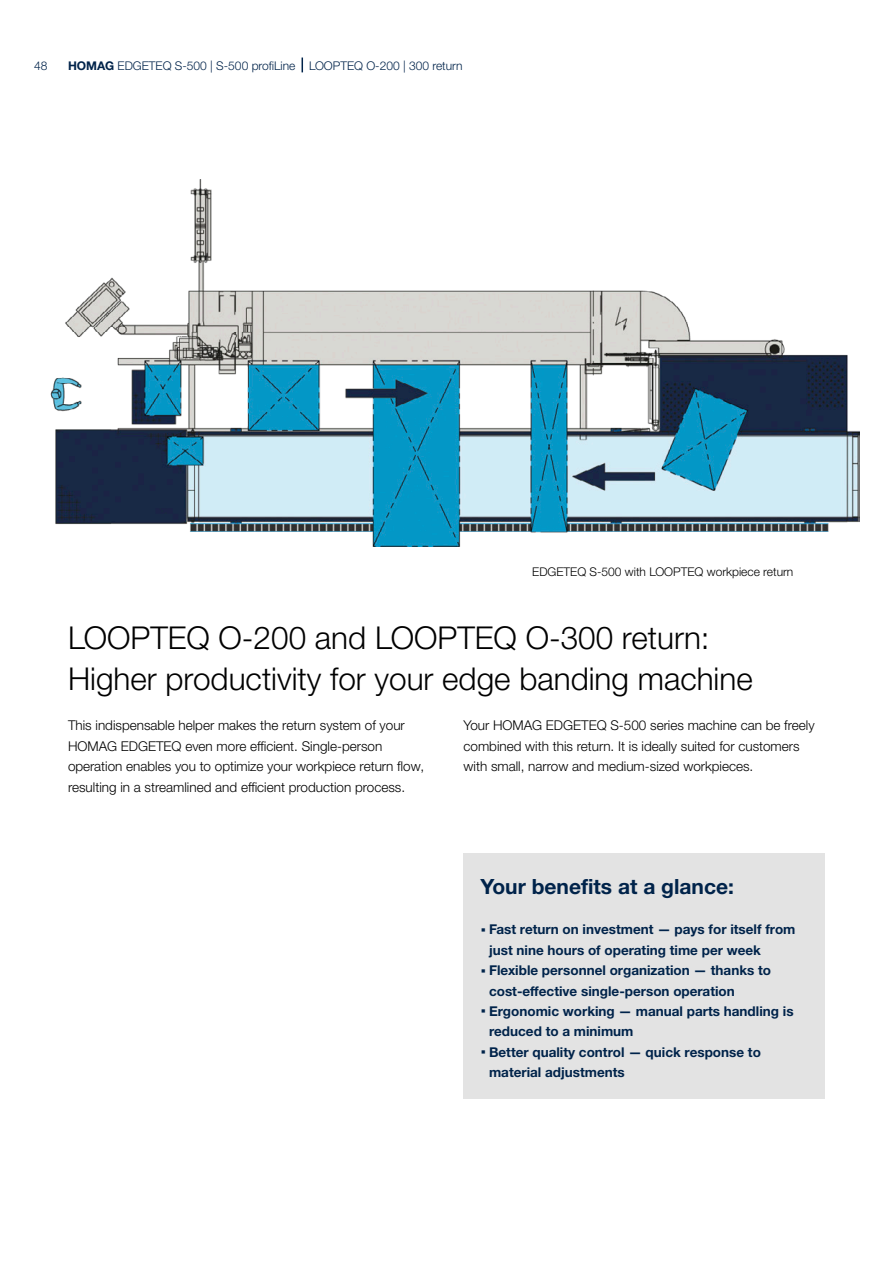
<style>
.page{position:relative;width:893px;height:1263px;background:#fff}
.page>*{position:absolute;margin:0;border:0;box-sizing:border-box;transform-origin:0 0}
.Headline_21pt_25_2_black{font:300 31.5px/40.8px "Helvetica Neue LTW1 G";color:#000}
.Grafik_14Pt_13_6_light_Headline_blue{font:700 21px "Helvetica Neue LTW1 G";color:#00234a}
.Text_9pt_13_6_light_black{font:300 13.5px/20.4px "Helvetica Neue LTW1 G";color:#000}
.t1{font:700 13.5px/20.4px "Helvetica Neue LTW1 G";color:#00234a}
._01_Musterseiten_Rubriken_Pagina_links{font:300 12px "Helvetica Neue LTW1 G";color:#00234a}
.Text_Bild_8Pt_11_5pt_light_black{font:300 12px "Helvetica Neue LTW1 G";color:#000}
.s1{font-weight:700}
.s2{font-size:21px}
</style>
<div class="page">
<img style="left:50px;top:179px;width:810px;height:368px">
<svg style="left:302px;top:58px;width:1px;height:14px"></svg>
<div style="left:463px;top:853px;width:362px;height:245px;background:#e3e3e3"></div>
<p class="_01_Musterseiten_Rubriken_Pagina_links" style="left:34px;top:58px;width:15px">48</p>
<p class="_01_Musterseiten_Rubriken_Pagina_links" style="left:68px;top:58px;width:396px"><span class="s1">HOMAG</span> EDGETEQ S-500 | S-500 profiLine LOOPTEQ O-200 | 300 return</p>
<p class="Text_Bild_8Pt_11_5pt_light_black" style="left:532px;top:564px;width:263px">EDGETEQ S-500 with LOOPTEQ workpiece return</p>
<p class="Headline_21pt_25_2_black" style="left:68px;top:617px;width:686px">LOOPTEQ O-200 and LOOPTEQ O-300 return:<br>Higher productivity for your edge banding machine</p>
<p class="Text_9pt_13_6_light_black" style="left:68px;top:715px;width:358px">This indispensable helper makes the return system of your HOMAG EDGETEQ even more efficient. Single-person operation enables you to optimize your workpiece return flow, resulting in a streamlined and efficient production process.</p>
<p class="Text_9pt_13_6_light_black" style="left:463px;top:715px;width:353px">Your HOMAG EDGETEQ S-500 series machine can be freely combined with this return. It is ideally suited for customers with small, narrow and medium-sized workpieces.</p>
<p class="Grafik_14Pt_13_6_light_Headline_blue" style="left:480px;top:873px;width:255px">Your benefits at a glance:</p>
<p class="t1" style="left:489px;top:919px;width:308px;text-indent:-9px"><span class="s2">·</span> Fast return on investment — pays for itself from just nine hours of operating time per week</p>
<p class="t1" style="left:489px;top:960px;width:284px;text-indent:-9px"><span class="s2">·</span> Flexible personnel organization — thanks to cost-effective single-person operation</p>
<p class="t1" style="left:489px;top:1001px;width:306px;text-indent:-9px"><span class="s2">·</span> Ergonomic working — manual parts handling is reduced to a minimum</p>
<p class="t1" style="left:489px;top:1042px;width:273px;text-indent:-9px"><span class="s2">·</span> Better quality control — quick response to material adjustments</p>
</div>
